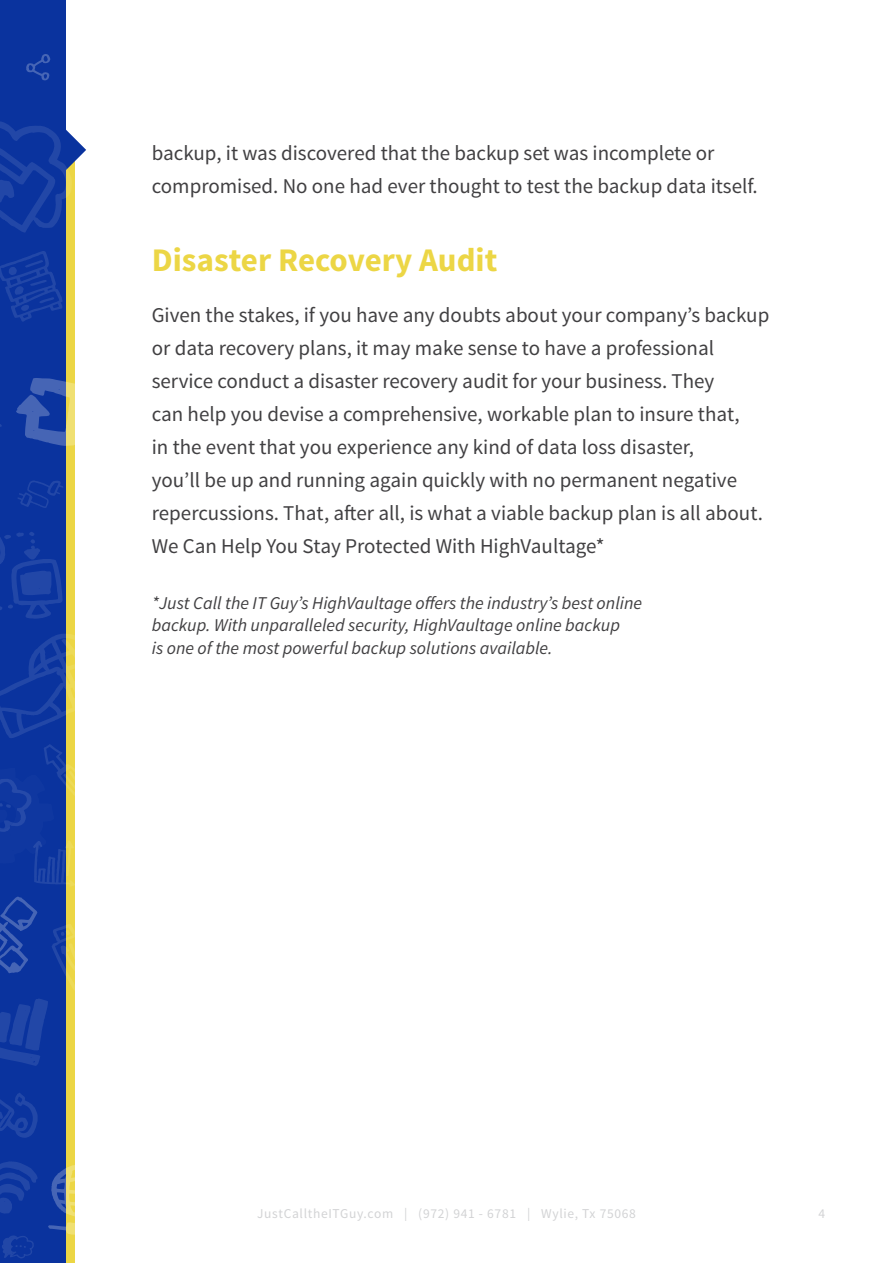
<style>
.page{position:relative;width:893px;height:1263px;background:#fff}
.page>*{position:absolute;margin:0;border:0;box-sizing:border-box;transform-origin:0 0}
.t1{font:700 33px "Source Sans Pro";color:#ecd645}
.t2{font:21px/33px "Source Sans Pro";color:#414042}
.t3{font:italic 18px/22.5px "Source Sans Pro";color:#414042}
.t4{font:13.5px "Source Sans Pro";letter-spacing:.05em;color:#c7c8ca}
</style>
<div class="page">
<div style="left:6px;top:150px;width:68px;height:1113px;background:#ecd645"></div>
<div style="left:0;top:0;width:65px;height:1263px;background:#0a339e"></div>
<svg style="left:0;top:532px;width:63px;height:87px"></svg>
<svg style="left:26px;top:54px;width:24px;height:27px"></svg>
<svg style="left:0;top:94px;width:86px;height:139px"></svg>
<svg style="left:0;top:1093px;width:38px;height:45px"></svg>
<svg style="left:48px;top:1164px;width:27px;height:72px"></svg>
<svg style="left:18px;top:480px;width:45px;height:28px"></svg>
<svg style="left:0;top:999px;width:48px;height:67px"></svg>
<svg style="left:0;top:896px;width:37px;height:77px"></svg>
<svg style="left:0;top:251px;width:63px;height:71px"></svg>
<svg style="left:16px;top:377px;width:59px;height:69px"></svg>
<svg style="left:2px;top:1235px;width:32px;height:23px"></svg>
<svg style="left:52px;top:924px;width:23px;height:67px"></svg>
<svg style="left:0;top:1161px;width:38px;height:53px"></svg>
<svg style="left:0;top:633px;width:75px;height:254px"></svg>
<p class="t2" style="left:152px;top:137px;width:608px">backup, it was discovered that the backup set was incomplete or compromised. No one had ever thought to test the backup data itself.</p>
<h1 class="t1" style="left:152px;top:239px;width:347px">Disaster Recovery Audit</h1>
<p class="t2" style="left:152px;top:299px;width:619px">Given the stakes, if you have any doubts about your company’s backup or data recovery plans, it may make sense to have a professional service conduct a disaster recovery audit for your business. They<br>can help you devise a comprehensive, workable plan to insure that,<br>in the event that you experience any kind of data loss disaster,<br>you’ll be up and running again quickly with no permanent negative repercussions. That, after all, is what a viable backup plan is all about.<br>We Can Help You Stay Protected With HighVaultage*</p>
<p class="t3" style="left:152px;top:592px;width:492px">*Just Call the IT Guy’s HighVaultage offers the industry’s best online backup. With unparalleled security, HighVaultage online backup<br>is one of the most powerful backup solutions available.</p>
<p class="t4" style="left:257px;top:1205px;width:380px">JustCalltheITGuy.com | (972) 941 - 6781 | Wylie, Tx 75068</p>
<p class="t4" style="left:818px;top:1205px;width:8px">4</p>
</div>
